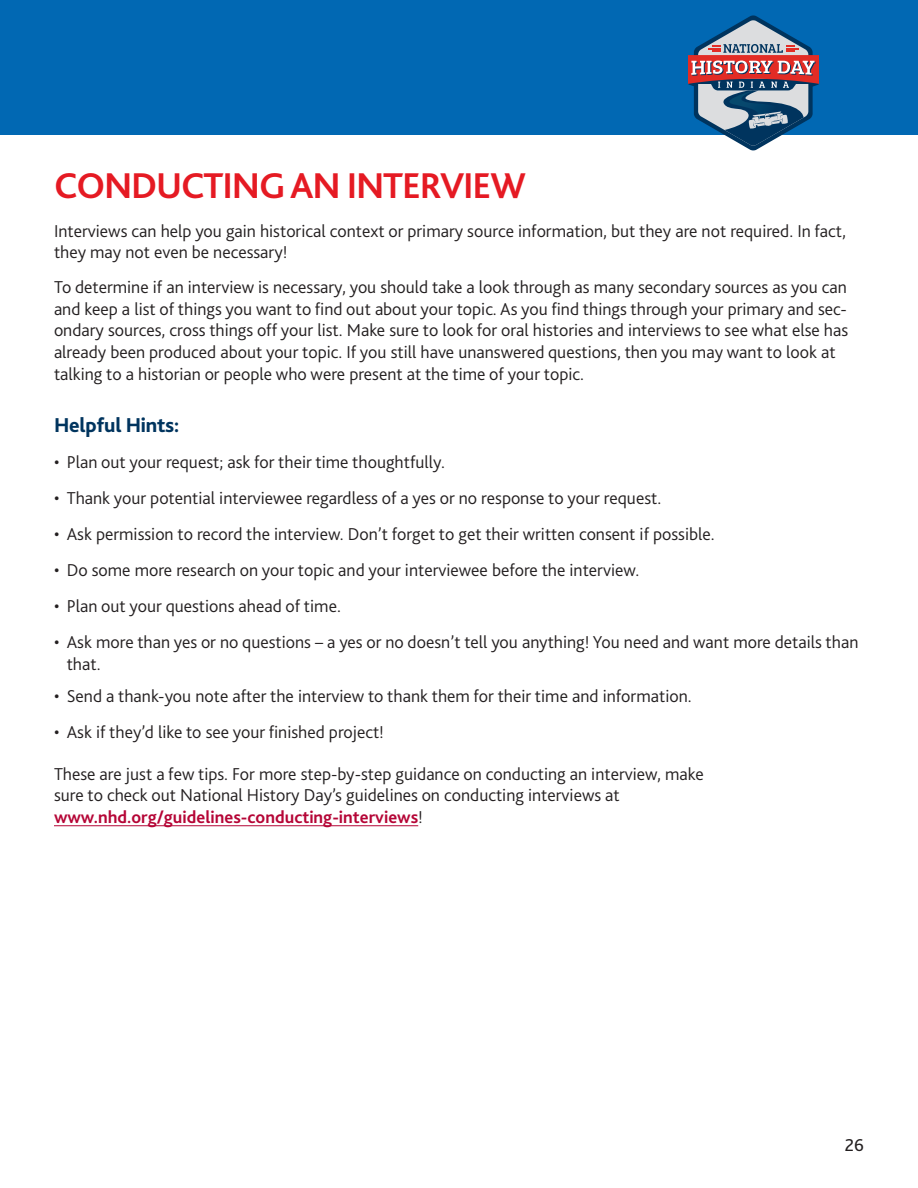
<style>
.page{position:relative;width:918px;height:1188px;background:#fff}
.page>*{position:absolute;margin:0;border:0;box-sizing:border-box;transform-origin:0 0}
.t1{font:700 37.5px "Bliss 2";letter-spacing:-.03em;color:#e51a23}
.t2{font:800 21px "Bliss 2";letter-spacing:-.01em;color:#00345e}
.t3{font:300 18px/21.6px "Bliss 2";color:#231f20}
.t4{font:18px "Bliss 2";color:#231f20}
.s1{font-weight:700;color:#b50536}
</style>
<div class="page">
<div style="left:0;top:0;width:918px;height:135px;background:#0168b3"></div>
<svg style="left:688px;top:15px;width:131px;height:135px"></svg>
<hr style="left:54px;top:825px;width:364px;height:1px;background:#b50536">
<h1 class="t1" style="left:54px;top:162px;width:473px">CONDUCTING AN INTERVIEW</h1>
<p class="t3" style="left:54px;top:219px;width:794px">Interviews can help you gain historical context or primary source information, but they are not required. In fact, they may not even be necessary!</p>
<p class="t3" style="left:54px;top:276px;width:796px">To determine if an interview is necessary, you should take a look through as many secondary sources as you can and keep a list of things you want to find out about your topic. As you find things through your primary and sec&shy;ondary sources, cross things off your list. Make sure to look for oral histories and interviews to see what else has already been produced about your topic. If you still have unanswered questions, then you may want to look at talking to a historian or people who were present at the time of your topic.</p>
<p class="t2" style="left:54px;top:412px;width:127px">Helpful Hints:</p>
<p class="t3" style="left:54px;top:451px;width:393px">• Plan out your request; ask for their time thoughtfully.</p>
<p class="t3" style="left:54px;top:487px;width:609px">• Thank your potential interviewee regardless of a yes or no response to your request.</p>
<p class="t3" style="left:54px;top:523px;width:662px">• Ask permission to record the interview. Don’t forget to get their written consent if possible.</p>
<p class="t3" style="left:54px;top:559px;width:587px">• Do some more research on your topic and your interviewee before the interview.</p>
<p class="t3" style="left:54px;top:595px;width:288px">• Plan out your questions ahead of time.</p>
<p class="t3" style="left:67px;top:631px;width:793px;text-indent:-13px">• Ask more than yes or no questions – a yes or no doesn’t tell you anything! You need and want more details than that.</p>
<p class="t3" style="left:54px;top:685px;width:639px">• Send a thank-you note after the interview to thank them for their time and information.</p>
<p class="t3" style="left:54px;top:721px;width:332px">• Ask if they’d like to see your finished project!</p>
<p class="t3" style="left:54px;top:763px;width:651px">These are just a few tips. For more step-by-step guidance on conducting an interview, make sure to check out National History Day’s guidelines on conducting interviews at <span class="s1">www.nhd.org/guidelines-conducting-interviews</span>!</p>
<p class="t4" style="left:845px;top:1134px;width:21px">26</p>
</div>
